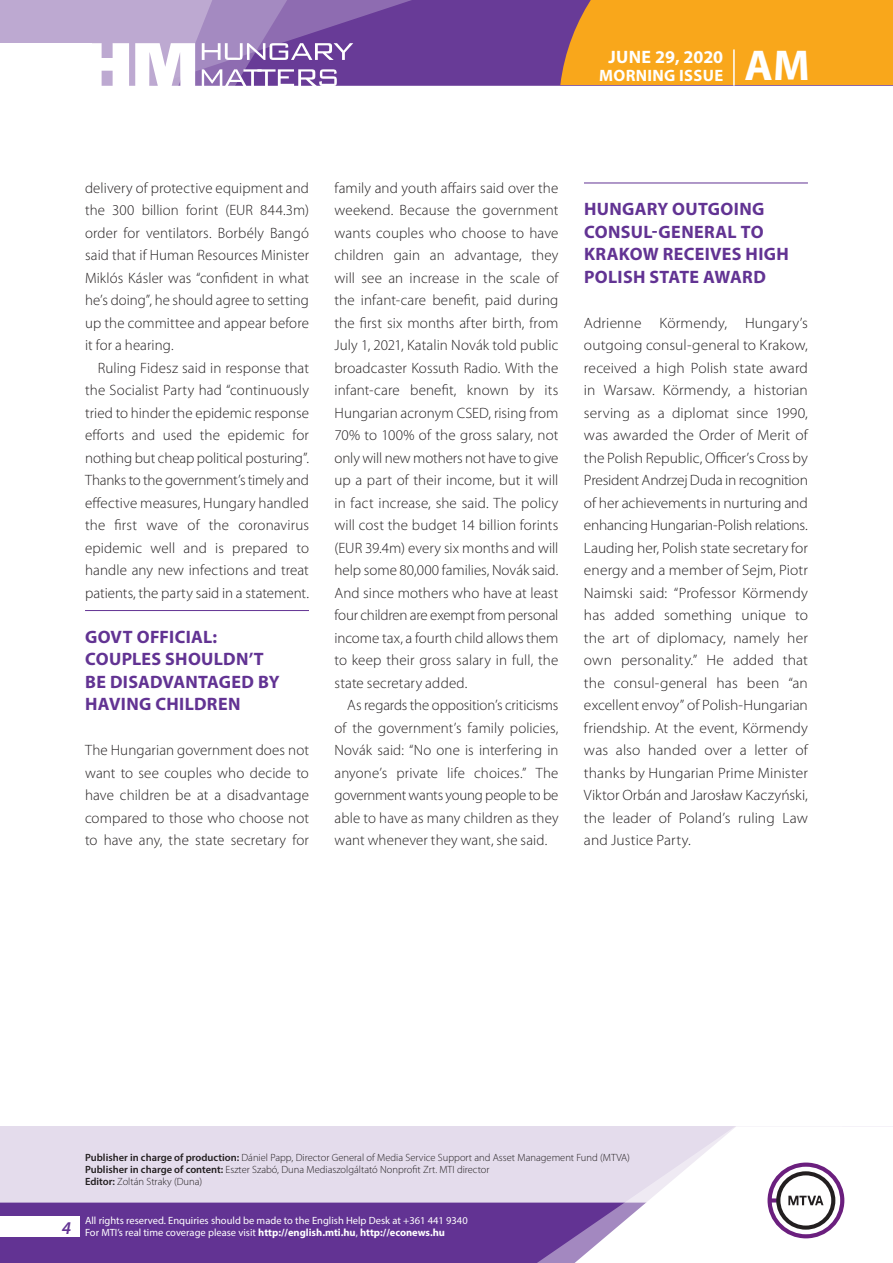
<style>
.page{position:relative;width:893px;height:1263px;background:#fff}
.page>*{position:absolute;margin:0;border:0;box-sizing:border-box;transform-origin:0 0}
.t1{font:700 43.35px "Myriad Pro";color:#fff}
._01_cimsor{font:700 18px/22.5px "Myriad Pro";letter-spacing:.015em;color:#623393}
.t2{font:700 18px "Myriad Pro";color:#fff}
.t3{font:700 16.5px "Myriad Pro";letter-spacing:.02em;color:#fff}
._03_kenyer_szöveg-1{font:300 15px/22.5px "Myriad Pro";letter-spacing:.01em;color:#231f20;text-align:justify}
._03_kenyer_szöveg-2{font:300 15px/22.5px "Myriad Pro";letter-spacing:.005em;color:#231f20;text-align:justify}
.t4{font:300 10.5px "Myriad Pro";color:#231f20}
.t5{font:10.5px/12px "Myriad Pro";color:#fff}
.s1{font-weight:600}
.s2{font-weight:700}
</style>
<div class="page">
<div style="left:0;top:1126px;width:893px;height:137px;background:#e4dcec"></div>
<div style="left:0;top:1202px;width:506px;height:61px;background:#623393"></div>
<svg style="left:506px;top:1202px;width:69px;height:61px;background:#6b3e99"></svg>
<svg style="left:575px;top:1126px;width:318px;height:137px"></svg>
<div style="left:0;top:1216px;width:79px;height:20px;background:#fff"></div>
<div style="left:0;top:0;width:893px;height:85px;background:#683b97"></div>
<div style="left:560px;top:0;width:333px;height:85px;background:#f9a71b"></div>
<hr style="left:733px;top:49px;width:2px;height:37px;background:#fff">
<svg style="left:0;top:0;width:479px;height:86px"></svg>
<hr style="left:85px;top:610px;width:224px;height:1px;background:#623393">
<hr style="left:584px;top:183px;width:224px;height:1px;background:#623393">
<p class="t2" style="left:608px;top:45px;width:116px">JUNE 29, 2020</p>
<p class="t3" style="left:599px;top:65px;width:125px">MORNING ISSUE</p>
<h1 class="t1" style="left:745px;top:37px;width:67px">AM</h1>
<p class="_03_kenyer_szöveg-1" style="left:85px;top:176px;width:225px">delivery of protective equipment and the 300 billion forint (EUR 844.3m) order for ventilators. Borbély Bangó said that if Human Resources Minister Miklós Kásler was “confident in what he’s doing”, he should agree to setting up the committee and appear before it for a hearing.</p>
<p class="_03_kenyer_szöveg-2" style="left:85px;top:356px;width:225px;text-indent:13px">Ruling Fidesz said in response that the Socialist Party had “continuously tried to hinder the epidemic response efforts and used the epidemic for nothing but cheap political posturing”.<br>Thanks to the government’s timely and effective measures, Hungary handled the first wave of the coronavirus epidemic well and is prepared to handle any new infections and treat patients, the party said in a statement.</p>
<p class="_01_cimsor" style="left:85px;top:625px;width:196px">GOVT OFFICIAL:<br>COUPLES SHOULDN’T<br>BE DISADVANTAGED BY<br>HAVING CHILDREN</p>
<p class="_03_kenyer_szöveg-1" style="left:85px;top:739px;width:225px">The Hungarian government does not want to see couples who decide to have children be at a disadvantage compared to those who choose not to have any, the state secretary for</p>
<p class="_03_kenyer_szöveg-1" style="left:334px;top:176px;width:225px">family and youth affairs said over the weekend. Because the government wants couples who choose to have children gain an advantage, they will see an increase in the scale of the infant-care benefit, paid during the first six months after birth, from July 1, 2021, Katalin Novák told public broadcaster Kossuth Radio. With the infant-care benefit, known by its Hungarian acronym CSED, rising from 70% to 100% of the gross salary, not only will new mothers not have to give up a part of their income, but it will in fact increase, she said. The policy will cost the budget 14 billion forints (EUR 39.4m) every six months and will help some 80,000 families, Novák said.<br>And since mothers who have at least four children are exempt from personal income tax, a fourth child allows them to keep their gross salary in full, the state secretary added.</p>
<p class="_03_kenyer_szöveg-2" style="left:334px;top:694px;width:225px;text-indent:13px">As regards the opposition’s criticisms of the government’s family policies, Novák said: “No one is interfering in anyone’s private life choices.” The government wants young people to be able to have as many children as they want whenever they want, she said.</p>
<p class="_01_cimsor" style="left:584px;top:197px;width:206px">HUNGARY OUTGOING<br>CONSUL-GENERAL TO<br>KRAKOW RECEIVES HIGH<br>POLISH STATE AWARD</p>
<p class="_03_kenyer_szöveg-1" style="left:584px;top:311px;width:225px">Adrienne Körmendy, Hungary’s outgoing consul-general to Krakow, received a high Polish state award in Warsaw. Körmendy, a historian serving as a diplomat since 1990, was awarded the Order of Merit of the Polish Republic, Officer’s Cross by President Andrzej Duda in recognition of her achievements in nurturing and enhancing Hungarian-Polish relations.<br>Lauding her, Polish state secretary for energy and a member of Sejm, Piotr Naimski said: “Professor Körmendy has added something unique to the art of diplomacy, namely her own personality.” He added that the consul-general has been “an excellent envoy” of Polish-Hungarian friendship. At the event, Körmendy was also handed over a letter of thanks by Hungarian Prime Minister Viktor Orbán and Jarosław Kaczyński, the leader of Poland’s ruling Law and Justice Party.</p>
<p class="t4" style="left:85px;top:1151px;width:546px"><span class="s1">Publisher in charge of production:</span> Dániel Papp, Director General of Media Service Support and Asset Management Fund (MTVA)</p>
<p class="t4" style="left:85px;top:1163px;width:406px"><span class="s1">Publisher in charge of content:</span> Eszter Szabó, Duna Mediaszolgáltató Nonprofit Zrt. MTI director</p>
<p class="t4" style="left:85px;top:1175px;width:119px"><span class="s1">Editor:</span> Zoltán Straky (Duna)</p>
<p class="t5" style="left:62px;top:1214px;width:407px;text-indent:23px">All rights reserved. Enquiries should be made to the English Help Desk at +361 441 9340<br><sup>4</sup> For MTI’s real time coverage please visit <span class="s2">http://english.mti.hu</span>, <span class="s2">http://econews.hu</span></p>
</div>
